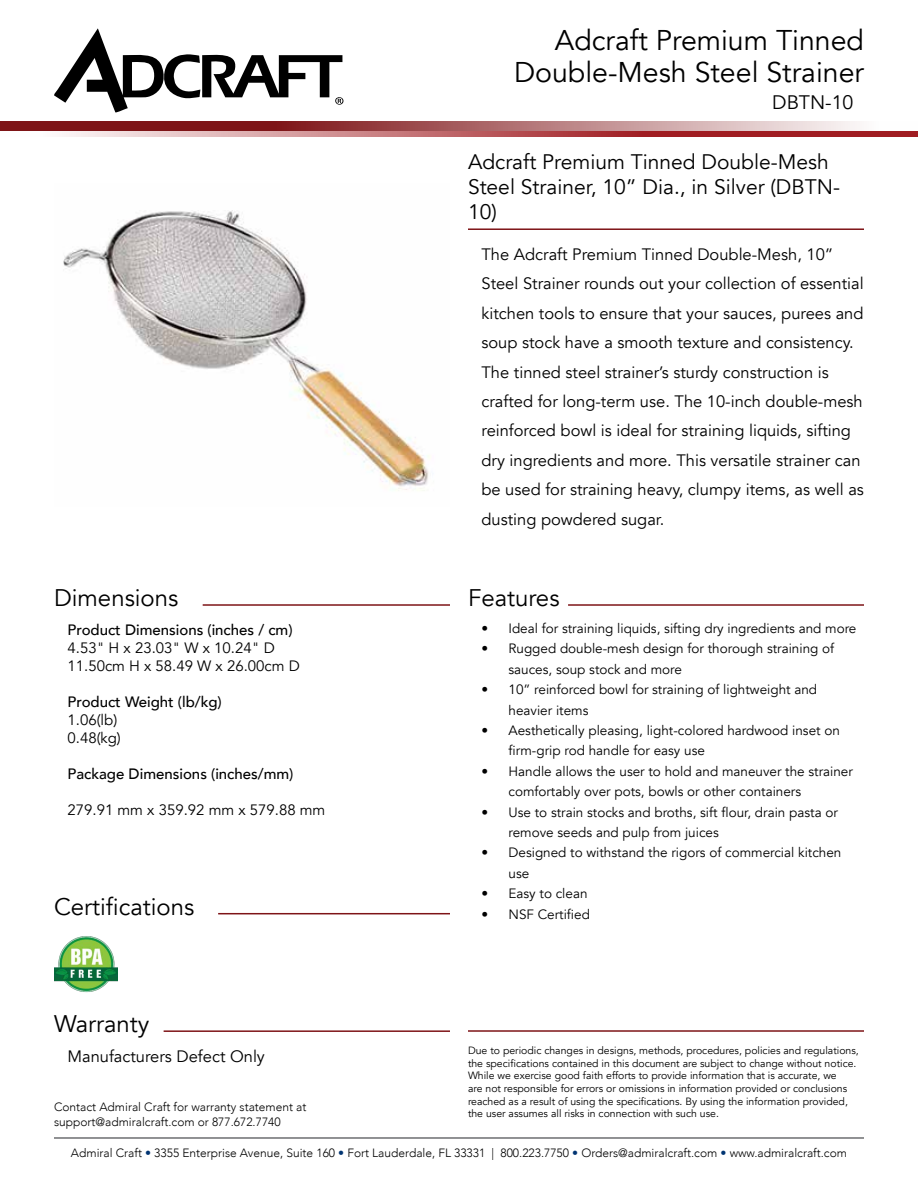
<style>
.page{position:relative;width:918px;height:1188px;background:#fff}
.page>*{position:absolute;margin:0;border:0;box-sizing:border-box;transform-origin:0 0}
.t1{font:28.5px/31.2px "Avenir";color:#000;text-align:right}
.t2{font:24px "Avenir";color:#000}
.t3{font:21px/25.2px "Avenir";color:#000}
.t4{font:19.5px "Avenir";color:#000}
.t5{font:16.5px/29.4px "Avenir";color:#000}
.t6{font:15px/18px "Avenir";color:#000}
.t7{font:500 15px "Avenir";color:#000}
.t8{font:13.5px/20.4px "Avenir";color:#000}
.t9{font:300 12px/15.6px "Avenir";color:#000}
.t10{font:10.5px/12.6px "Avenir";color:#000}
.s1{color:#003472}
</style>
<div class="page">
<svg style="left:54px;top:29px;width:290px;height:84px"></svg>
<hr style="left:203px;top:604px;width:247px;height:2px;background:#7e1417">
<hr style="left:468px;top:228px;width:396px;height:2px;background:#7e1417">
<hr style="left:218px;top:913px;width:232px;height:1px;background:#7e1417">
<hr style="left:568px;top:604px;width:296px;height:2px;background:#7e1417">
<hr style="left:164px;top:1030px;width:286px;height:2px;background:#7e1417">
<hr style="left:54px;top:1137px;width:810px;height:2px;background:#6d6e71">
<hr style="left:468px;top:1030px;width:396px;height:2px;background:#7e1417">
<svg style="left:0;top:121px;width:857px;height:10px;background:#a76062"></svg>
<svg style="left:64px;top:131px;width:854px;height:6px;background:#be6669"></svg>
<img style="left:63px;top:210px;width:367px;height:281px">
<img style="left:54px;top:936px;width:64px;height:57px">
<h1 class="t1" style="left:514px;top:26px;width:351px">Adcraft Premium Tinned<br>Double-Mesh Steel Strainer</h1>
<h3 class="t4" style="left:772px;top:90px;width:83px">DBTN-10</h3>
<h2 class="t2" style="left:54px;top:584px;width:126px">Dimensions</h2>
<p class="t7" style="left:68px;top:616px;width:227px">Product Dimensions (inches / cm)</p>
<p class="t6" style="left:68px;top:639px;width:234px">4.53" H x 23.03" W x 10.24" D<br>11.50cm H x 58.49 W x 26.00cm D</p>
<p class="t7" style="left:68px;top:688px;width:156px">Product Weight (lb/kg)</p>
<p class="t6" style="left:68px;top:711px;width:55px">1.06(lb)<br>0.48(kg)</p>
<p class="t7" style="left:68px;top:760px;width:227px">Package Dimensions (inches/mm)</p>
<p class="t6" style="left:68px;top:801px;width:259px">279.91 mm x 359.92 mm x 579.88 mm</p>
<h2 class="t2" style="left:54px;top:892px;width:142px">Certifications</h2>
<h2 class="t2" style="left:54px;top:1010px;width:97px">Warranty</h2>
<h3 class="t3" style="left:468px;top:150px;width:374px">Adcraft Premium Tinned Double-Mesh<br>Steel Strainer, 10” Dia., in Silver (DBTN-<br>10)</h3>
<p class="t5" style="left:482px;top:240px;width:384px">The Adcraft Premium Tinned Double-Mesh, 10” Steel Strainer rounds out your collection of essential kitchen tools to ensure that your sauces, purees and soup stock have a smooth texture and consistency.<br>The tinned steel strainer’s sturdy construction is crafted for long-term use. The 10-inch double-mesh reinforced bowl is ideal for straining liquids, sifting dry ingredients and more. This versatile strainer can be used for straining heavy, clumpy items, as well as dusting powdered sugar.</p>
<h2 class="t2" style="left:468px;top:583px;width:93px">Features</h2>
<p class="t8" style="left:482px;top:618px;width:376px">• Ideal for straining liquids, sifting dry ingredients and more</p>
<p class="t8" style="left:508px;top:639px;width:327px;text-indent:-27px">• Rugged double-mesh design for thorough straining of sauces, soup stock and more</p>
<p class="t8" style="left:508px;top:680px;width:310px;text-indent:-27px">• 10” reinforced bowl for straining of lightweight and heavier items</p>
<p class="t8" style="left:508px;top:720px;width:333px;text-indent:-27px">• Aesthetically pleasing, light-colored hardwood inset on firm-grip rod handle for easy use</p>
<p class="t8" style="left:508px;top:761px;width:346px;text-indent:-27px">• Handle allows the user to hold and maneuver the strainer comfortably over pots, bowls or other containers</p>
<p class="t8" style="left:508px;top:802px;width:331px;text-indent:-27px">• Use to strain stocks and broths, sift flour, drain pasta or remove seeds and pulp from juices</p>
<p class="t8" style="left:508px;top:843px;width:334px;text-indent:-27px">• Designed to withstand the rigors of commercial kitchen use</p>
<p class="t8" style="left:482px;top:884px;width:108px">• Easy to clean</p>
<p class="t8" style="left:482px;top:904px;width:110px">• NSF Certified</p>
<p class="t10" style="left:468px;top:1045px;width:392px">Due to periodic changes in designs, methods, procedures, policies and regulations, the specifications contained in this document are subject to change without notice.<br>While we exercise good faith efforts to provide information that is accurate, we<br>are not responsible for errors or omissions in information provided or conclusions reached as a result of using the specifications. By using the information provided, the user assumes all risks in connection with such use.</p>
<p class="t5" style="left:68px;top:1042px;width:199px">Manufacturers Defect Only</p>
<p class="t9" style="left:54px;top:1099px;width:254px">Contact Admiral Craft for warranty statement at support@admiralcraft.com or 877.672.7740</p>
<p class="t9" style="left:71px;top:1145px;width:778px">Admiral Craft <span class="s1">•</span> 3355 Enterprise Avenue, Suite 160 <span class="s1">•</span> Fort Lauderdale, FL 33331 | 800.223.7750 <span class="s1">•</span> Orders@admiralcraft.com <span class="s1">•</span> www.admiralcraft.com</p>
</div>
